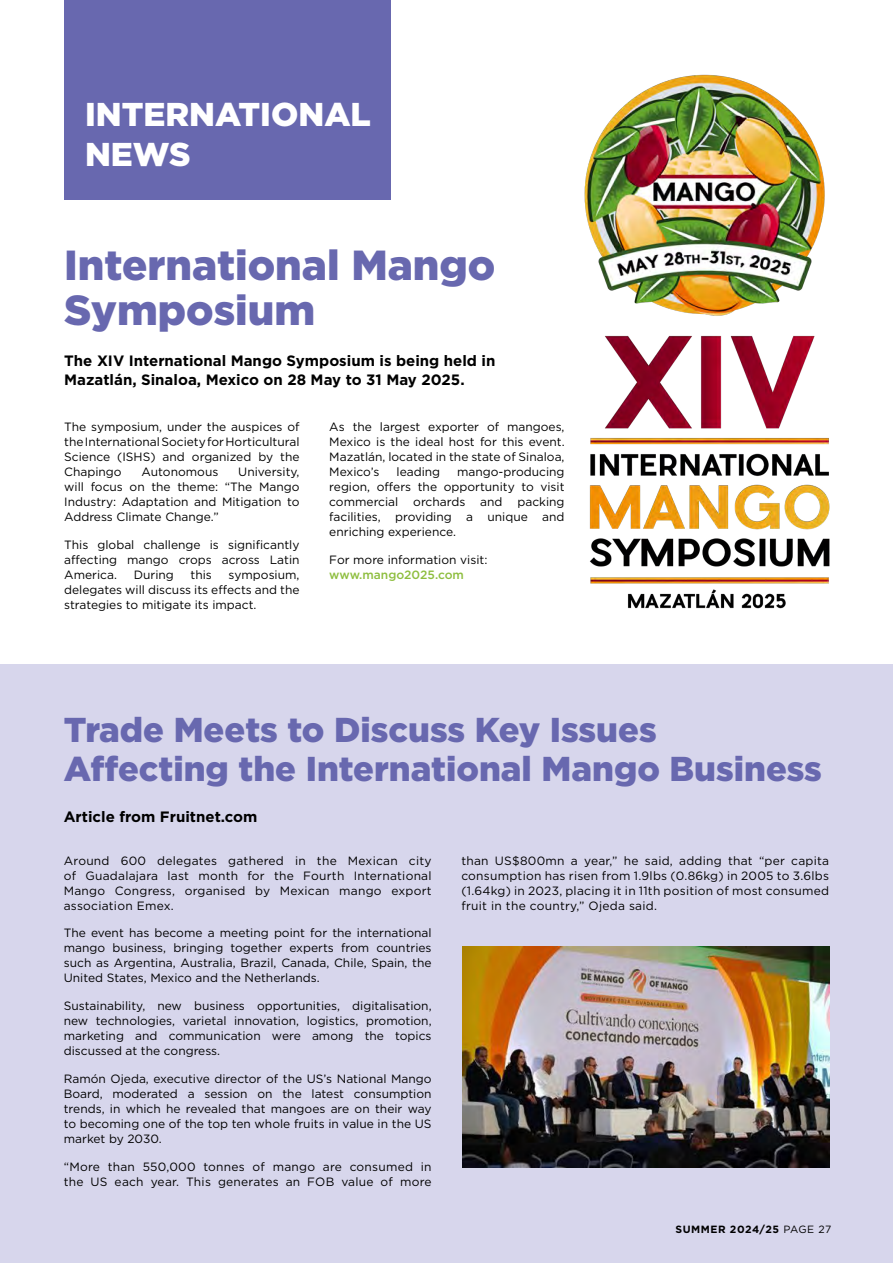
<style>
.page{position:relative;width:893px;height:1263px;background:#fff}
.page>*{position:absolute;margin:0;border:0;box-sizing:border-box;transform-origin:0 0}
.t1{font:900 42px/45px "Gotham";color:#6868af}
.t2{font:900 34.5px/39px "Gotham";color:#6868af}
.t3{font:900 33px/40px "Gotham";color:#fff}
.t4{font:700 15px/19.5px "Gotham";color:#000}
.t5{font:12px/15px "Gotham";color:#000;text-align:justify}
.t6{font:12px/15px "Gotham";letter-spacing:.02em;color:#000}
.t7{font:500 12px "Gotham";color:#8ebe3f}
.t8{font:700 10.5px "Gotham";letter-spacing:.05em;color:#000}
.s1{font-weight:400}
</style>
<div class="page">
<div style="left:0;top:665px;width:893px;height:598px;background:#d7d6ec"></div>
<img style="left:462px;top:946px;width:368px;height:221px">
<img style="left:584px;top:74px;width:246px;height:535px">
<div style="left:64px;top:0;width:327px;height:199px;background:#6868af"></div>
<h3 class="t3" style="left:85px;top:94px;width:287px">INTERNATIONAL<br>NEWS</h3>
<h1 class="t1" style="left:64px;top:241px;width:433px">International Mango<br>Symposium</h1>
<p class="t4" style="left:64px;top:350px;width:433px">The XIV International Mango Symposium is being held in<br>Mazatlán, Sinaloa, Mexico on 28 May to 31 May 2025.</p>
<p class="t5" style="left:329px;top:419px;width:237px">As the largest exporter of mangoes, Mexico is the ideal host for this event.<br>Mazatlán, located in the state of Sinaloa, Mexico’s</p>
<p class="t5" style="left:64px;top:419px;width:237px">The symposium, under the auspices of the International Society for Horticultural Science (ISHS) and organized by the Chapingo</p>
<p class="t5" style="left:329px;top:464px;width:237px;text-indent:128px">mango-producing region, offers the opportunity to visit commercial orchards and packing facilities, providing a unique and enriching experience.</p>
<p class="t5" style="left:329px;top:552px;width:160px">For more information visit:</p>
<p class="t7" style="left:329px;top:568px;width:136px">www.mango2025.com</p>
<p class="t5" style="left:396px;top:464px;width:45px">leading</p>
<p class="t5" style="left:64px;top:464px;width:237px;text-indent:174px">University, will focus on the theme: “The Mango Industry: Adaptation and Mitigation to Address Climate Change.”</p>
<p class="t5" style="left:64px;top:537px;width:237px">This global challenge is significantly affecting mango crops across Latin America.</p>
<p class="t5" style="left:142px;top:464px;width:78px">Autonomous</p>
<p class="t5" style="left:134px;top:567px;width:42px">During</p>
<p class="t5" style="left:191px;top:567px;width:23px">this</p>
<p class="t5" style="left:64px;top:567px;width:237px;text-indent:164px">symposium, delegates will discuss its effects and the strategies to mitigate its impact.</p>
<h2 class="t2" style="left:64px;top:709px;width:760px">Trade Meets to Discuss Key Issues<br>Affecting the International Mango Business</h2>
<p class="t4" style="left:64px;top:806px;width:195px">Article from Fruitnet.com</p>
<p class="t5" style="left:64px;top:852px;width:369px">Around 600 delegates gathered in the Mexican city of Guadalajara last month for the Fourth International Mango Congress, organised by Mexican mango export association Emex.</p>
<p class="t5" style="left:64px;top:925px;width:369px">The event has become a meeting point for the international mango business, bringing together experts from countries such as Argentina, Australia, Brazil, Canada, Chile, Spain, the United States, Mexico and the Netherlands.</p>
<p class="t5" style="left:64px;top:998px;width:369px">Sustainability, new business opportunities, digitalisation, new technologies, varietal innovation, logistics, promotion, marketing and communication were among the topics discussed at the congress.</p>
<p class="t5" style="left:64px;top:1071px;width:369px">Ramón Ojeda, executive director of the US’s National Mango Board, moderated a session on the latest consumption trends, in which he revealed that mangoes are on their way to becoming one of the top ten whole fruits in value in the US market by 2030.</p>
<p class="t6" style="left:64px;top:1159px;width:369px">“More than 550,000 tonnes of mango are consumed in the US each year. This generates an FOB value of more</p>
<p class="t5" style="left:461px;top:852px;width:369px">than US$800mn a year,” he said, adding that “per capita consumption has risen from 1.9lbs (0.86kg) in 2005 to 3.6lbs (1.64kg) in 2023, placing it in 11th position of most consumed fruit in the country,” Ojeda said.</p>
<p class="t8" style="left:676px;top:1223px;width:157px">SUMMER 2024/25 <span class="s1">PAGE 27</span></p>
</div>
